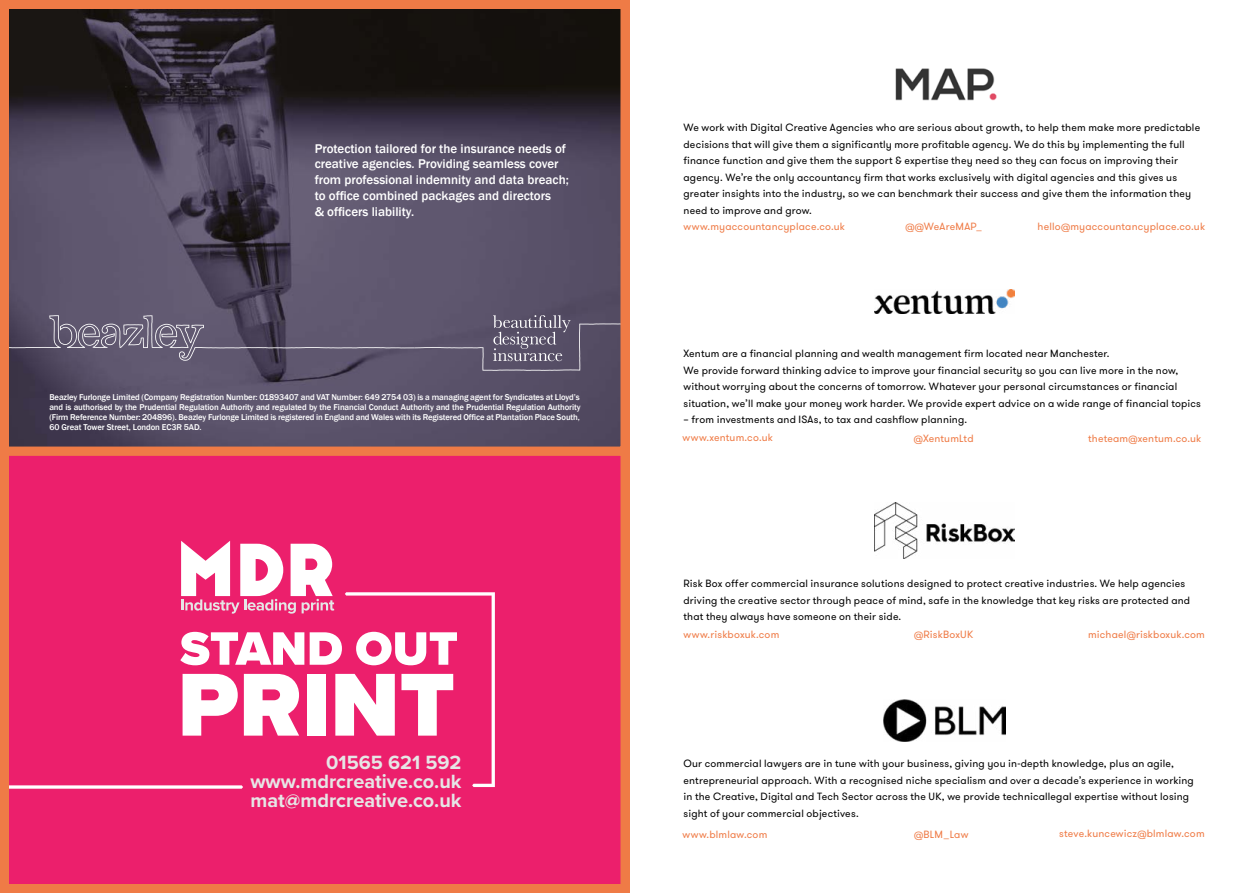
<style>
.page{position:relative;width:1259px;height:893px;background:#fff}
.page>*{position:absolute;margin:0;border:0;box-sizing:border-box;transform-origin:0 0}
.t1{font:700 19.8px/19.2px "Proxima Nova";color:#e6e6e6;text-align:justify}
.t2{font:500 13.05px/15.9px "Franklin Gothic";color:#fff}
.t3{font:10.5px/16.5px "GT Walsheim";letter-spacing:.015em;color:#000}
.t4{font:10.5px "GT Walsheim";letter-spacing:.015em;color:#ef7b46}
.t5{font:500 8.7px/10.1px "Franklin Gothic";letter-spacing:-.01em;color:#fff;text-align:justify}
</style>
<div class="page">
<div style="left:4px;top:451px;width:618px;height:437px;background:#ec1f6c"></div>
<svg style="left:10px;top:541px;width:485px;height:248px"></svg>
<div style="left:0;top:447px;width:629px;height:446px;border:9px solid #ef7b46"></div>
<img style="left:10px;top:10px;width:609px;height:436px">
<svg style="left:10px;top:315px;width:609px;height:56px"></svg>
<div style="left:0;top:0;width:629px;height:456px;border:9px solid #ef7b46"></div>
<img style="left:874px;top:503px;width:140px;height:56px">
<img style="left:883px;top:699px;width:122px;height:43px">
<img style="left:874px;top:289px;width:140px;height:25px">
<img style="left:895px;top:68px;width:102px;height:33px">
<p class="t2" style="left:315px;top:140px;width:256px">Protection tailored for the insurance needs of creative agencies. Providing seamless cover from professional indemnity and data breach; to office combined packages and directors<br>&amp; officers liability.</p>
<p class="t5" style="left:49px;top:391px;width:533px">Beazley Furlonge Limited (Company Registration Number: 01893407 and VAT Number: 649 2754 03) is a managing agent for Syndicates at Lloyd’s and is authorised by the Prudential Regulation Authority and regulated by the Financial Conduct Authority and the Prudential Regulation Authority (Firm Reference Number: 204896). Beazley Furlonge Limited is registered in England and Wales with its Registered Office at Plantation Place South, 60 Great Tower Street, London EC3R 5AD.</p>
<h1 class="t1" style="left:250px;top:752px;width:213px;text-indent:76px">01565 621 592 www.mdrcreative.co.uk mat@mdrcreative.co.uk</h1>
<p class="t3" style="left:683px;top:120px;width:518px">We work with Digital Creative Agencies who are serious about growth, to help them make more predictable decisions that will give them a significantly more profitable agency. We do this by implementing the full finance function and give them the support &amp; expertise they need so they can focus on improving their agency. We’re the only accountancy firm that works exclusively with digital agencies and this gives us greater insights into the industry, so we can benchmark their success and give them the information they need to improve and grow.</p>
<p class="t4" style="left:683px;top:220px;width:163px">www.myaccountancyplace.co.uk</p>
<p class="t4" style="left:905px;top:220px;width:78px">@@WeAreMAP_</p>
<p class="t4" style="left:1037px;top:220px;width:169px">hello@myaccountancyplace.co.uk</p>
<p class="t3" style="left:683px;top:345px;width:519px">Xentum are a financial planning and wealth management firm located near Manchester.<br>We provide forward thinking advice to improve your financial security so you can live more in the now, without worrying about the concerns of tomorrow. Whatever your personal circumstances or financial situation, we’ll make your money work harder. We provide expert advice on a wide range of financial topics</p>
<p class="t3" style="left:683px;top:411px;width:285px">– from investments and ISAs, to tax and cashflow planning.</p>
<p class="t4" style="left:682px;top:431px;width:92px">www.xentum.co.uk</p>
<p class="t4" style="left:914px;top:432px;width:61px">@XentumLtd</p>
<p class="t4" style="left:1088px;top:432px;width:115px">theteam@xentum.co.uk</p>
<p class="t3" style="left:683px;top:576px;width:508px">Risk Box offer commercial insurance solutions designed to protect creative industries. We help agencies driving the creative sector through peace of mind, safe in the knowledge that key risks are protected and that they always have someone on their side.</p>
<p class="t4" style="left:683px;top:628px;width:97px">www.riskboxuk.com</p>
<p class="t4" style="left:914px;top:628px;width:61px">@RiskBoxUK</p>
<p class="t4" style="left:1088px;top:628px;width:118px">michael@riskboxuk.com</p>
<p class="t3" style="left:683px;top:756px;width:512px">Our commercial lawyers are in tune with your business, giving you in-depth knowledge, plus an agile, entrepreneurial approach. With a recognised niche specialism and over a decade’s experience in working in the Creative, Digital and Tech Sector across the UK, we provide technicallegal expertise without losing sight of your commercial objectives.</p>
<p class="t4" style="left:682px;top:828px;width:86px">www.blmlaw.com</p>
<p class="t4" style="left:914px;top:828px;width:56px">@BLM_Law</p>
<p class="t4" style="left:1059px;top:827px;width:147px">steve.kuncewicz@blmlaw.com</p>
</div>
